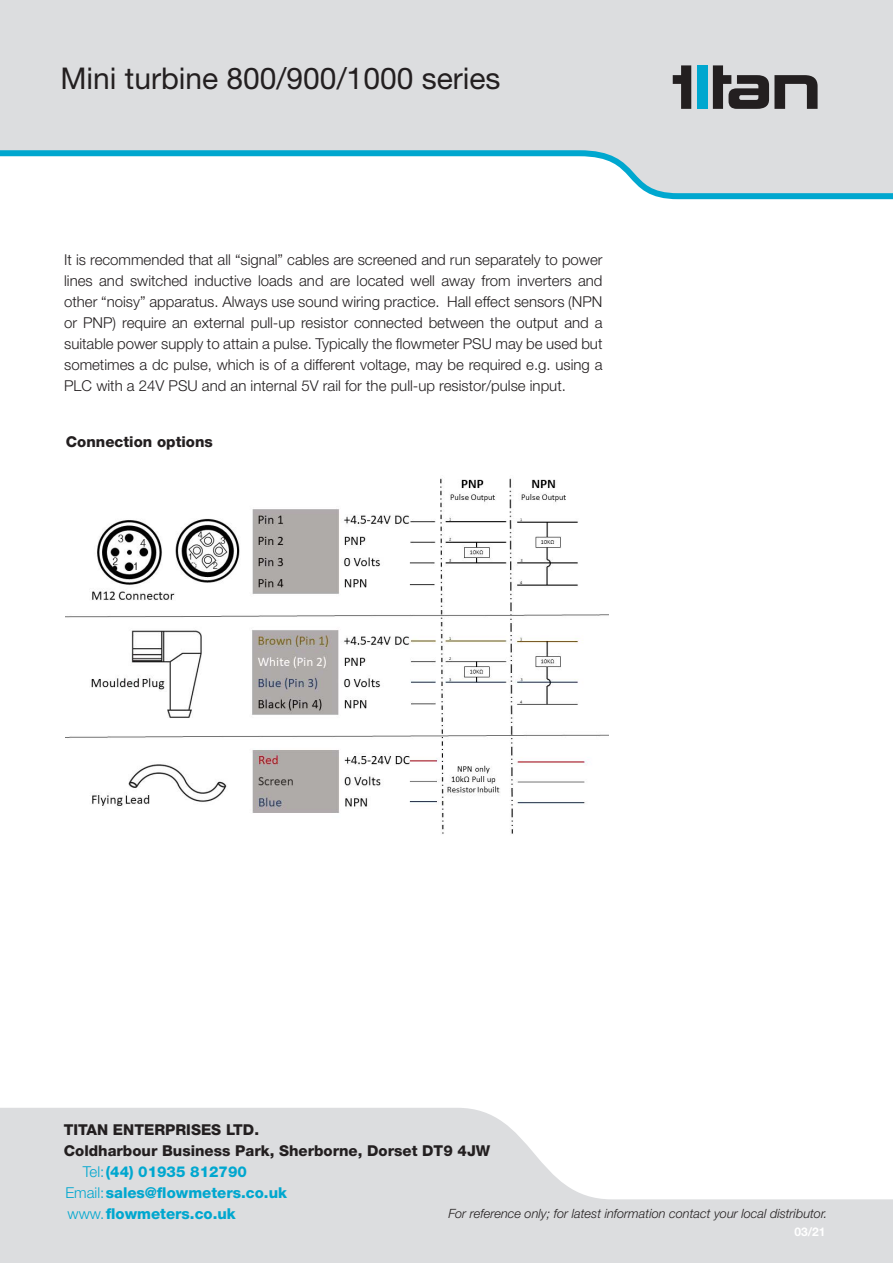
<style>
.page{position:relative;width:893px;height:1263px;background:#fff}
.page>*{position:absolute;margin:0;border:0;box-sizing:border-box;transform-origin:0 0}
.t1{font:30px "Helvetica Neue";color:#231f20}
.t2{font:300 15px/21px "Helvetica Neue";color:#231f20;text-align:justify}
.t3{font:800 15px "Helvetica Neue";color:#231f20}
.t4{font:800 15px "Helvetica Neue";color:#00a7cf}
.t5{font:italic 300 12.75px "Helvetica Neue";color:#231f20}
.t6{font:700 12px "Helvetica Neue";color:#fff}
.s1{font-weight:300}
</style>
<div class="page">
<img style="left:65px;top:478px;width:543px;height:356px">
<svg style="left:0;top:1108px;width:893px;height:155px;fill:#dcdddf"></svg>
<svg style="left:0;top:0;width:893px;height:200px;fill:#dcdddf"></svg>
<div style="left:697px;top:65px;width:10px;height:44px;background:#00a7cf"></div>
<svg style="left:673px;top:65px;width:18px;height:44px"></svg>
<svg style="left:713px;top:65px;width:105px;height:44px;background:#7b7a7b"></svg>
<p class="t1" style="left:60px;top:60px;width:442px">Mini turbine 800/900/1000 series</p>
<p class="t2" style="left:64px;top:248px;width:540px">It is recommended that all “signal” cables are screened and run separately to power lines and switched inductive loads and are located well away from inverters and other “noisy” apparatus. Always use sound wiring practice. Hall effect sensors (NPN or PNP) require an external pull-up resistor connected between the output and a suitable power supply to attain a pulse. Typically the flowmeter PSU may be used but sometimes a dc pulse, which is of a different voltage, may be required e.g. using a PLC with a 24V PSU and an internal 5V rail for the pull-up resistor/pulse input.</p>
<p class="t3" style="left:66px;top:433px;width:148px">Connection options</p>
<p class="t3" style="left:64px;top:1120px;width:197px">TITAN ENTERPRISES LTD.</p>
<p class="t3" style="left:64px;top:1141px;width:428px">Coldharbour Business Park, Sherborne, Dorset DT9 4JW</p>
<p class="t4" style="left:83px;top:1162px;width:166px"><span class="s1">Tel:</span>(44) 01935 812790</p>
<p class="t4" style="left:65px;top:1183px;width:223px"><span class="s1">Email:</span>sales@flowmeters.co.uk</p>
<p class="t4" style="left:68px;top:1204px;width:170px"><span class="s1">www.</span>flowmeters.co.uk</p>
<p class="t5" style="left:448px;top:1206px;width:381px">For reference only; for latest information contact your local distributor.</p>
<p class="t6" style="left:794px;top:1224px;width:33px">03/21</p>
</div>
